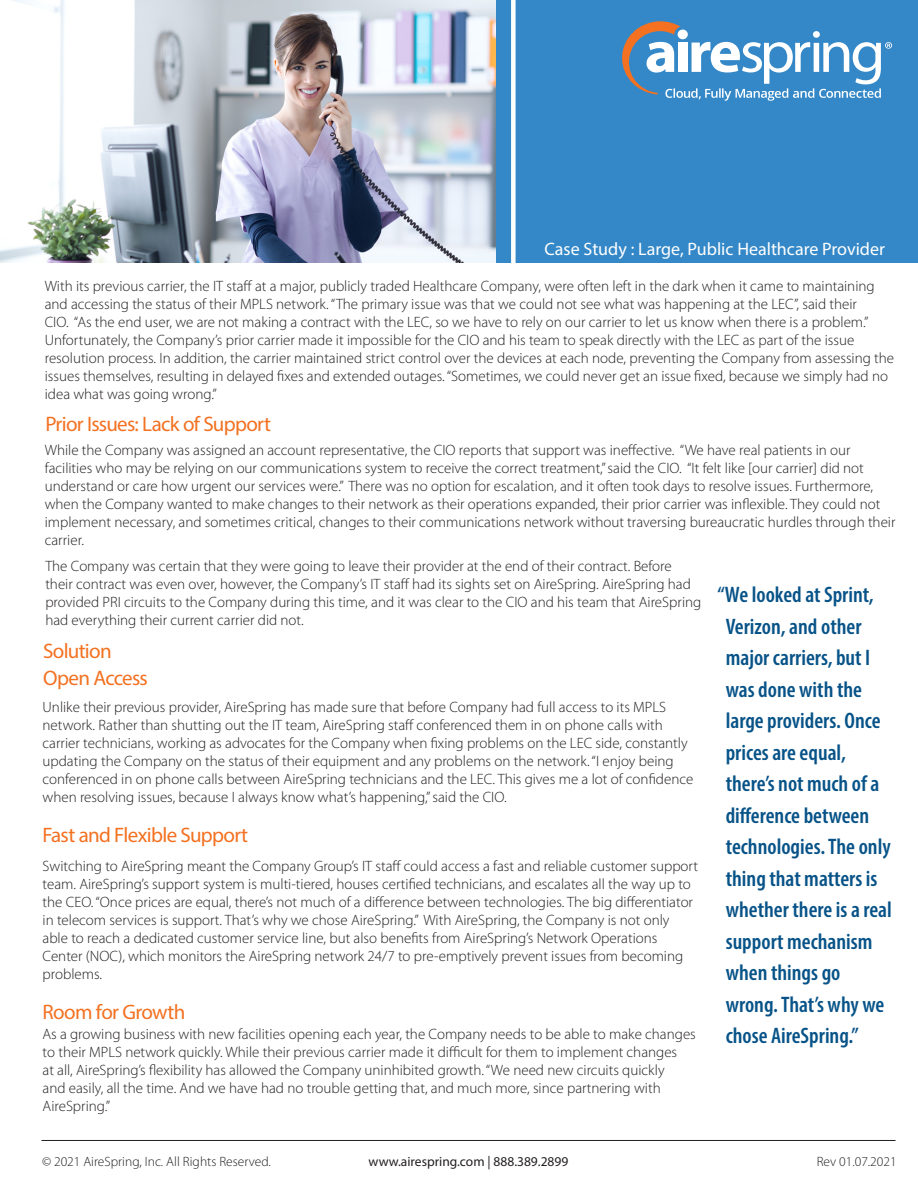
<style>
.page{position:relative;width:918px;height:1188px;background:#fff}
.page>*{position:absolute;margin:0;border:0;box-sizing:border-box;transform-origin:0 0}
.t1{font:600 condensed 22.5px/31.5px "Myriad Pro";color:#075388}
.t2{font:21px "Myriad Pro";letter-spacing:-.03em;color:#f37121}
.t3{font:18px "Myriad Pro";color:#fff}
.t4{font:300 15px/18px "Myriad Pro";color:#231f20}
.t5{font:300 13.5px "Myriad Pro";color:#231f20}
.t6{font:13.5px "Myriad Pro";color:#231f20}
</style>
<div class="page">
<img style="left:0;top:0;width:497px;height:262px">
<div style="left:497px;top:0;width:421px;height:262px;background:#3488c8"></div>
<div style="left:511px;top:0;width:5px;height:264px;background:#fff"></div>
<svg style="left:622px;top:21px;width:270px;height:80px"></svg>
<hr style="left:41px;top:1140px;width:855px;height:1px;background:#231f20">
<p class="t3" style="left:545px;top:238px;width:342px">Case Study : Large, Public Healthcare Provider</p>
<p class="t4" style="left:45px;top:277px;width:851px">With its previous carrier, the IT staff at a major, publicly traded Healthcare Company, were often left in the dark when it came to maintaining and accessing the status of their MPLS network. “The primary issue was that we could not see what was happening at the LEC”, said their<br>CIO. “As the end user, we are not making a contract with the LEC, so we have to rely on our carrier to let us know when there is a problem.” Unfortunately, the Company’s prior carrier made it impossible for the CIO and his team to speak directly with the LEC as part of the issue resolution process. In addition, the carrier maintained strict control over the devices at each node, preventing the Company from assessing the issues themselves, resulting in delayed fixes and extended outages. “Sometimes, we could never get an issue fixed, because we simply had no idea what was going wrong.”</p>
<p class="t2" style="left:45px;top:411px;width:227px">Prior Issues: Lack of Support</p>
<p class="t4" style="left:45px;top:442px;width:852px">While the Company was assigned an account representative, the CIO reports that support was ineffective. “We have real patients in our facilities who may be relying on our communications system to receive the correct treatment,” said the CIO. “It felt like [our carrier] did not understand or care how urgent our services were.” There was no option for escalation, and it often took days to resolve issues. Furthermore, when the Company wanted to make changes to their network as their operations expanded, their prior carrier was inflexible. They could not implement necessary, and sometimes critical, changes to their communications network without traversing bureaucratic hurdles through their carrier.</p>
<p class="t4" style="left:45px;top:557px;width:657px">The Company was certain that they were going to leave their provider at the end of their contract. Before their contract was even over, however, the Company’s IT staff had its sights set on AireSpring. AireSpring had provided PRI circuits to the Company during this time, and it was clear to the CIO and his team that AireSpring had everything their current carrier did not.</p>
<p class="t2" style="left:43px;top:638px;width:70px">Solution</p>
<p class="t2" style="left:43px;top:665px;width:106px">Open Access</p>
<p class="t4" style="left:43px;top:698px;width:652px">Unlike their previous provider, AireSpring has made sure that before Company had full access to its MPLS network. Rather than shutting out the IT team, AireSpring staff conferenced them in on phone calls with carrier technicians, working as advocates for the Company when fixing problems on the LEC side, constantly updating the Company on the status of their equipment and any problems on the network. “I enjoy being conferenced in on phone calls between AireSpring technicians and the LEC. This gives me a lot of confidence when resolving issues, because I always know what’s happening,” said the CIO.</p>
<p class="t2" style="left:43px;top:822px;width:207px">Fast and Flexible Support</p>
<p class="t4" style="left:43px;top:858px;width:657px">Switching to AireSpring meant the Company Group’s IT staff could access a fast and reliable customer support team. AireSpring’s support system is multi-tiered, houses certified technicians, and escalates all the way up to the CEO. “Once prices are equal, there’s not much of a difference between technologies. The big differentiator in telecom services is support. That’s why we chose AireSpring.” With AireSpring, the Company is not only able to reach a dedicated customer service line, but also benefits from AireSpring’s Network Operations Center (NOC), which monitors the AireSpring network 24/7 to pre-emptively prevent issues from becoming problems.</p>
<p class="t2" style="left:43px;top:999px;width:144px">Room for Growth</p>
<p class="t4" style="left:43px;top:1026px;width:655px">As a growing business with new facilities opening each year, the Company needs to be able to make changes to their MPLS network quickly. While their previous carrier made it difficult for them to implement changes<br>at all, AireSpring’s flexibility has allowed the Company uninhibited growth. “We need new circuits quickly<br>and easily, all the time. And we have had no trouble getting that, and much more, since partnering with AireSpring.”</p>
<p class="t1" style="left:726px;top:578px;width:168px;text-indent:-8px">“We looked at Sprint,<br>Verizon, and other major carriers, but I was done with the large providers. Once prices are equal, there’s not much of a difference between technologies. The only thing that matters is whether there is a real support mechanism when things go wrong. That’s why we chose AireSpring.”</p>
<p class="t5" style="left:42px;top:1155px;width:230px">© 2021 AireSpring, Inc. All Rights Reserved.</p>
<p class="t6" style="left:369px;top:1154px;width:201px">www.airespring.com | 888.389.2899</p>
<p class="t5" style="left:817px;top:1155px;width:81px">Rev 01.07.2021</p>
</div>
